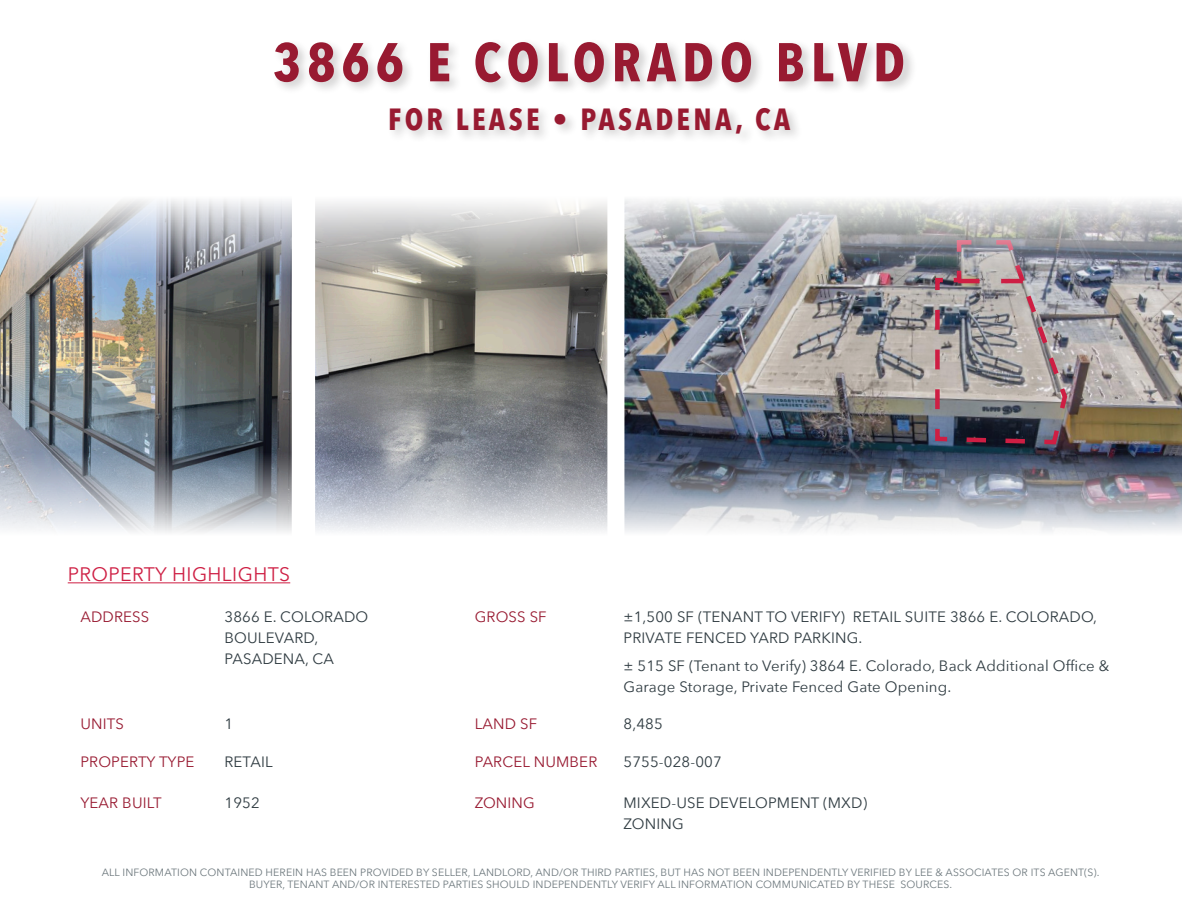
<style>
.page{position:relative;width:1188px;height:918px;background:#fff}
.page>*{position:absolute;margin:0;border:0;box-sizing:border-box;transform-origin:0 0}
.t1{font:700 condensed 54px "Avenir Next LT Pro";letter-spacing:.11em;color:#981a31}
.t2{font:700 condensed 30.3px "Avenir Next LT Pro";letter-spacing:.11em;color:#981a31}
.t3{font:19.5px "Avenir Next";letter-spacing:.02em;color:#ce1e43}
.t4{font:15px/21px "Avenir Next";letter-spacing:.01em;color:#2f3b41}
.t5{font:15px "Avenir Next";letter-spacing:.01em;color:#981a31}
.t6{font:10.5px "Avenir Next";letter-spacing:.01em;color:#6e797e}
</style>
<div class="page">
<img style="left:0;top:275px;width:292px;height:177px">
<img style="left:315px;top:275px;width:292px;height:177px">
<img style="left:624px;top:275px;width:558px;height:177px">
<svg style="left:0;top:199px;width:1182px;height:76px;background:#babcbf"></svg>
<svg style="left:0;top:452px;width:1182px;height:132px"></svg>
<hr style="left:68px;top:582px;width:222px;height:1px;background:#ce1e43">
<img style="left:933px;top:238px;width:137px;height:209px">
<div style="left:271px;top:39px;width:646px;height:108px;background:#231f20;opacity:.22"></div>
<h1 class="t1" style="left:273px;top:29px;width:634px">3866 E COLORADO BLVD</h1>
<h2 class="t2" style="left:388px;top:101px;width:403px">FOR LEASE • PASADENA, CA</h2>
<p class="t3" style="left:68px;top:558px;width:224px">PROPERTY HIGHLIGHTS</p>
<p class="t5" style="left:80px;top:604px;width:70px">ADDRESS</p>
<p class="t4" style="left:225px;top:606px;width:145px">3866 E. COLORADO<br>BOULEVARD,<br>PASADENA, CA</p>
<p class="t5" style="left:475px;top:604px;width:74px">GROSS SF</p>
<p class="t4" style="left:624px;top:606px;width:475px">±1,500 SF (TENANT TO VERIFY) RETAIL SUITE 3866 E. COLORADO,<br>PRIVATE FENCED YARD PARKING.</p>
<p class="t4" style="left:624px;top:654px;width:487px">± 515 SF (Tenant to Verify) 3864 E. Colorado, Back Additional Office &amp;<br>Garage Storage, Private Fenced Gate Opening.</p>
<p class="t5" style="left:80px;top:711px;width:45px">UNITS</p>
<p class="t4" style="left:225px;top:713px;width:10px">1</p>
<p class="t5" style="left:475px;top:711px;width:64px">LAND SF</p>
<p class="t4" style="left:624px;top:713px;width:41px">8,485</p>
<p class="t5" style="left:80px;top:749px;width:116px">PROPERTY TYPE</p>
<p class="t4" style="left:225px;top:751px;width:50px">RETAIL</p>
<p class="t5" style="left:475px;top:749px;width:124px">PARCEL NUMBER</p>
<p class="t4" style="left:624px;top:751px;width:100px">5755-028-007</p>
<p class="t5" style="left:80px;top:790px;width:83px">YEAR BUILT</p>
<p class="t4" style="left:225px;top:792px;width:37px">1952</p>
<p class="t5" style="left:475px;top:790px;width:62px">ZONING</p>
<p class="t4" style="left:624px;top:792px;width:245px">MIXED-USE DEVELOPMENT (MXD)</p>
<p class="t4" style="left:624px;top:813px;width:62px">ZONING</p>
<p class="t6" style="left:102px;top:863px;width:999px">ALL INFORMATION CONTAINED HEREIN HAS BEEN PROVIDED BY SELLER, LANDLORD, AND/OR THIRD PARTIES, BUT HAS NOT BEEN INDEPENDENTLY VERIFIED BY LEE &amp; ASSOCIATES OR ITS AGENT(S).</p>
<p class="t6" style="left:249px;top:876px;width:705px">BUYER, TENANT AND/OR INTERESTED PARTIES SHOULD INDEPENDENTLY VERIFY ALL INFORMATION COMMUNICATED BY THESE SOURCES.</p>
</div>
